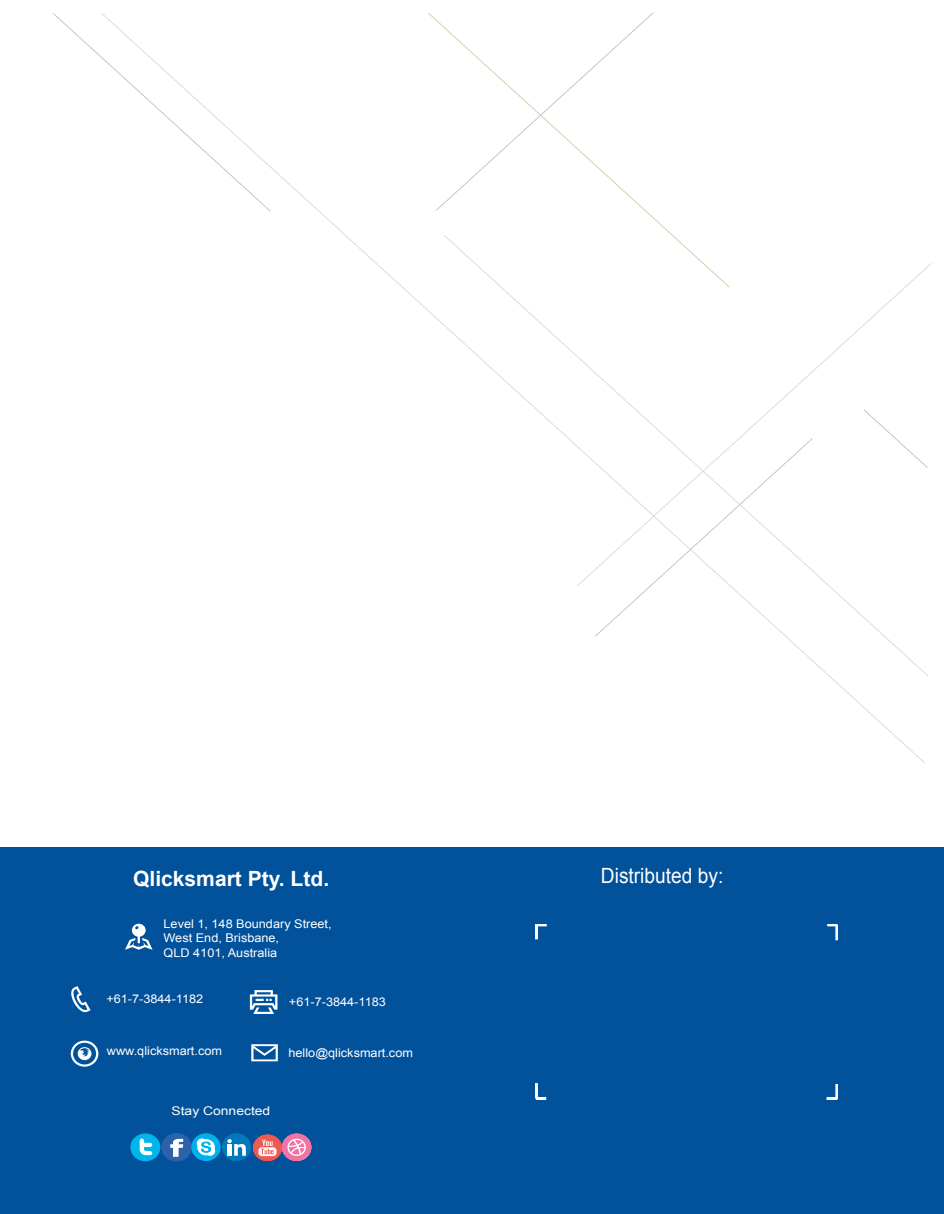
<style>
.page{position:relative;width:944px;height:1214px;background:#fff}
.page>*{position:absolute;margin:0;border:0;box-sizing:border-box;transform-origin:0 0}
.t1{font:700 21px "Arial";color:#fff}
.t2{font:21px "Arial";color:#fff;scale:.91 1}
.t3{font:12px/14.4px "Arial";color:#fff;scale:1.06 1}
.t4{font:12px "Arial";color:#fff;scale:1.16 1}
</style>
<div class="page">
<div style="left:0;top:847px;width:944px;height:367px;background:#01519b"></div>
<svg style="left:443px;top:234px;width:486px;height:443px"></svg>
<svg style="left:53px;top:13px;width:218px;height:198px"></svg>
<svg style="left:435px;top:12px;width:219px;height:199px"></svg>
<svg style="left:594px;top:437px;width:219px;height:200px"></svg>
<svg style="left:863px;top:409px;width:65px;height:59px"></svg>
<svg style="left:125px;top:923px;width:28px;height:26px"></svg>
<svg style="left:71px;top:986px;width:20px;height:27px"></svg>
<svg style="left:250px;top:990px;width:27px;height:24px"></svg>
<svg style="left:71px;top:1040px;width:27px;height:26px"></svg>
<svg style="left:536px;top:924px;width:11px;height:15px"></svg>
<svg style="left:827px;top:924px;width:10px;height:16px"></svg>
<svg style="left:826px;top:1084px;width:11px;height:15px"></svg>
<svg style="left:536px;top:1083px;width:10px;height:16px"></svg>
<svg style="left:251px;top:1044px;width:27px;height:17px"></svg>
<div style="left:161px;top:1133px;width:31px;height:28px;background:#2c62aa;border-radius:50%"></div>
<svg style="left:170px;top:1138px;width:13px;height:18px"></svg>
<div style="left:130px;top:1133px;width:30px;height:28px;background:#00b5ec;border-radius:50%"></div>
<svg style="left:139px;top:1138px;width:13px;height:17px"></svg>
<div style="left:191px;top:1133px;width:30px;height:28px;background:#00b0ec;border-radius:50%"></div>
<svg style="left:197px;top:1138px;width:18px;height:17px"></svg>
<div style="left:222px;top:1133px;width:29px;height:28px;background:#0079bc;border-radius:50%"></div>
<svg style="left:227px;top:1139px;width:19px;height:16px"></svg>
<div style="left:253px;top:1134px;width:29px;height:27px;background:#f05950;border-radius:50%"></div>
<svg style="left:258px;top:1139px;width:18px;height:17px"></svg>
<svg style="left:282px;top:1133px;width:29px;height:28px"></svg>
<h1 class="t1" style="left:133px;top:865px;width:197px">Qlicksmart Pty. Ltd.</h1>
<p class="t3" style="left:163px;top:916px;width:160px">Level 1, 148 Boundary Street,<br>West End, Brisbane,<br>QLD 4101, Australia</p>
<p class="t3" style="left:106px;top:992px;width:93px">+61-7-3844-1182</p>
<p class="t3" style="left:289px;top:994px;width:93px">+61-7-3844-1183</p>
<p class="t3" style="left:107px;top:1043px;width:110px">www.qlicksmart.com</p>
<p class="t4" style="left:171px;top:1103px;width:87px">Stay Connected</p>
<p class="t3" style="left:288px;top:1045px;width:119px">hello@qlicksmart.com</p>
<h1 class="t2" style="left:601px;top:861px;width:136px">Distributed by:</h1>
</div>
